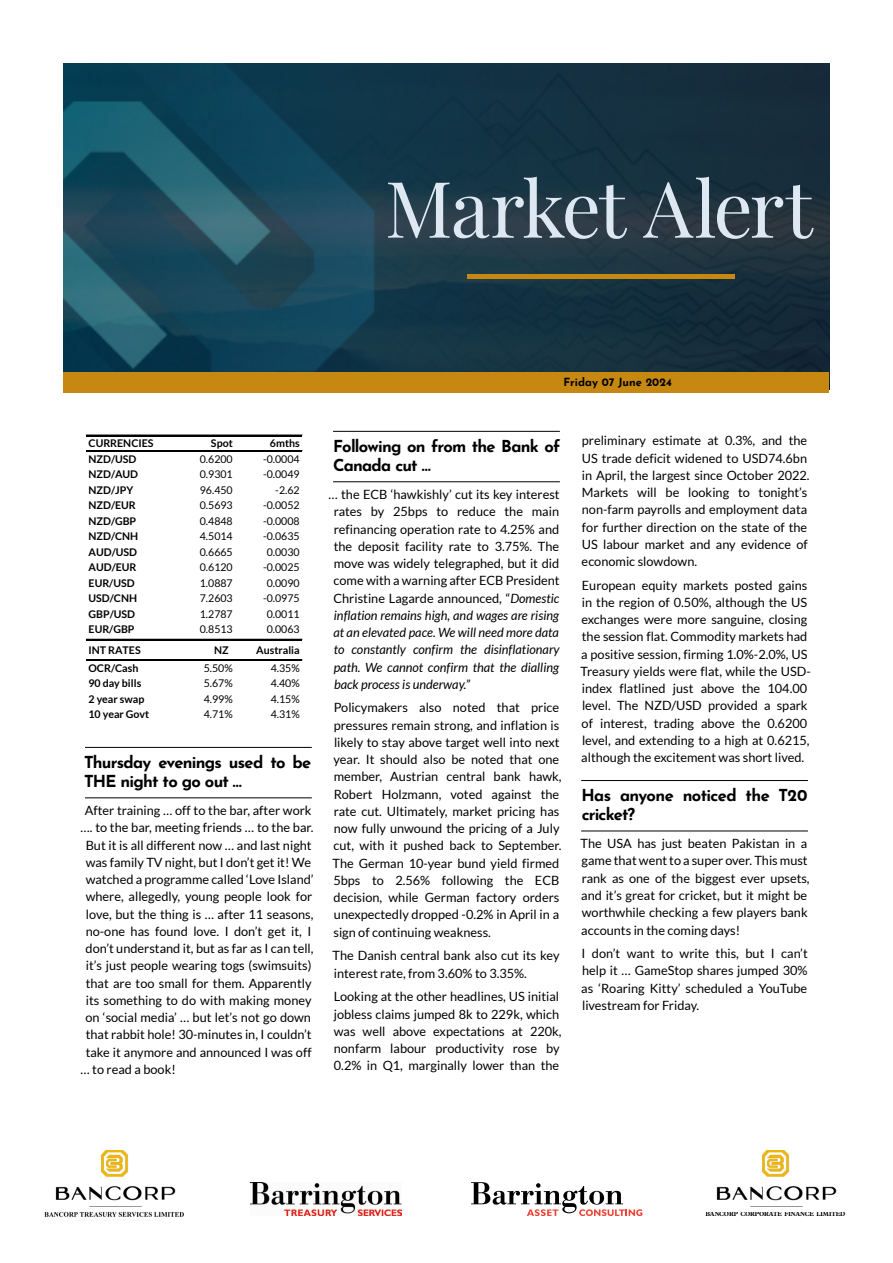
<style>
.page{position:relative;width:893px;height:1263px;background:#fff}
.page>*{position:absolute;margin:0;border:0;box-sizing:border-box;transform-origin:0 0}
.t1{font:78px "Playfair Display";letter-spacing:-.03em;color:#dee8f3}
.t2{font:700 16.5px/19.5px "Josefin Sans";letter-spacing:-.045em;color:#000}
.t3{font:12.75px/17.2px "Lato";color:#000}
.t4{font:700 11.25px "Josefin Sans";color:#000}
.t5{font:10.65px "Lato";color:#000}
.t6{font:700 10.65px "Lato";color:#000}
.t7{font:700 6.45px "Plantin Std";letter-spacing:-.01em;color:#000;scale:.93 1}
.s1{font-style:italic}
</style>
<div class="page">
<hr style="left:85px;top:747px;width:227px;height:1px;background:#000">
<hr style="left:85px;top:797px;width:227px;height:1px;background:#000">
<hr style="left:86px;top:435px;width:216px;height:1px;background:#000">
<hr style="left:86px;top:450px;width:216px;height:1px;background:#000">
<hr style="left:86px;top:639px;width:216px;height:1px;background:#000">
<hr style="left:86px;top:659px;width:216px;height:1px;background:#000">
<hr style="left:86px;top:660px;width:216px;height:1px;background:#000">
<hr style="left:333px;top:431px;width:227px;height:1px;background:#000">
<hr style="left:333px;top:481px;width:227px;height:1px;background:#000">
<hr style="left:581px;top:780px;width:227px;height:1px;background:#000">
<hr style="left:581px;top:831px;width:227px;height:1px;background:#000">
<img style="left:44px;top:1150px;width:140px;height:67px">
<img style="left:251px;top:1182px;width:151px;height:33px">
<img style="left:716px;top:1150px;width:121px;height:57px">
<img style="left:64px;top:64px;width:765px;height:308px">
<div style="left:64px;top:372px;width:765px;height:21px;background:#c78812"></div>
<hr style="left:467px;top:275px;width:268px;height:4px;background:#c78812">
<svg style="left:471px;top:1182px;width:171px;height:34px"></svg>
<h1 class="t1" style="left:385px;top:148px;width:429px">Market Alert</h1>
<p class="t4" style="left:563px;top:372px;width:110px">Friday 07 June 2024</p>
<p class="t6" style="left:89px;top:437px;width:67px">CURRENCIES</p>
<p class="t6" style="left:211px;top:437px;width:23px">Spot</p>
<p class="t6" style="left:270px;top:437px;width:31px">6mths</p>
<p class="t6" style="left:89px;top:453px;width:49px">NZD/USD</p>
<p class="t5" style="left:200px;top:453px;width:34px">0.6200</p>
<p class="t5" style="left:263px;top:453px;width:38px">-0.0004</p>
<p class="t6" style="left:89px;top:468px;width:51px">NZD/AUD</p>
<p class="t5" style="left:200px;top:468px;width:34px">0.9301</p>
<p class="t5" style="left:263px;top:468px;width:38px">-0.0049</p>
<p class="t6" style="left:89px;top:484px;width:46px">NZD/JPY</p>
<p class="t5" style="left:200px;top:484px;width:34px">96.450</p>
<p class="t5" style="left:275px;top:484px;width:26px">-2.62</p>
<p class="t6" style="left:89px;top:499px;width:49px">NZD/EUR</p>
<p class="t5" style="left:200px;top:499px;width:34px">0.5693</p>
<p class="t5" style="left:263px;top:499px;width:38px">-0.0052</p>
<p class="t6" style="left:89px;top:515px;width:49px">NZD/GBP</p>
<p class="t5" style="left:200px;top:515px;width:34px">0.4848</p>
<p class="t5" style="left:263px;top:515px;width:38px">-0.0008</p>
<p class="t6" style="left:89px;top:530px;width:51px">NZD/CNH</p>
<p class="t5" style="left:200px;top:530px;width:34px">4.5014</p>
<p class="t5" style="left:263px;top:530px;width:38px">-0.0635</p>
<p class="t6" style="left:89px;top:546px;width:50px">AUD/USD</p>
<p class="t5" style="left:200px;top:546px;width:34px">0.6665</p>
<p class="t5" style="left:267px;top:546px;width:34px">0.0030</p>
<p class="t6" style="left:89px;top:561px;width:49px">AUD/EUR</p>
<p class="t5" style="left:200px;top:561px;width:34px">0.6120</p>
<p class="t5" style="left:263px;top:561px;width:38px">-0.0025</p>
<p class="t6" style="left:89px;top:577px;width:48px">EUR/USD</p>
<p class="t5" style="left:200px;top:577px;width:34px">1.0887</p>
<p class="t5" style="left:267px;top:577px;width:34px">0.0090</p>
<p class="t6" style="left:89px;top:592px;width:50px">USD/CNH</p>
<p class="t5" style="left:200px;top:592px;width:34px">7.2603</p>
<p class="t5" style="left:263px;top:592px;width:38px">-0.0975</p>
<p class="t6" style="left:89px;top:607px;width:48px">GBP/USD</p>
<p class="t5" style="left:200px;top:608px;width:34px">1.2787</p>
<p class="t5" style="left:267px;top:608px;width:34px">0.0011</p>
<p class="t6" style="left:89px;top:623px;width:47px">EUR/GBP</p>
<p class="t5" style="left:200px;top:623px;width:34px">0.8513</p>
<p class="t5" style="left:267px;top:623px;width:34px">0.0063</p>
<p class="t6" style="left:89px;top:644px;width:54px">INT RATES</p>
<p class="t6" style="left:214px;top:644px;width:16px">NZ</p>
<p class="t6" style="left:256px;top:644px;width:45px">Australia</p>
<p class="t6" style="left:89px;top:662px;width:51px">OCR/Cash</p>
<p class="t5" style="left:204px;top:662px;width:31px">5.50%</p>
<p class="t5" style="left:271px;top:662px;width:31px">4.35%</p>
<p class="t6" style="left:89px;top:677px;width:54px">90 day bills</p>
<p class="t5" style="left:204px;top:677px;width:31px">5.67%</p>
<p class="t5" style="left:271px;top:677px;width:31px">4.40%</p>
<p class="t6" style="left:89px;top:693px;width:57px">2 year swap</p>
<p class="t5" style="left:204px;top:693px;width:31px">4.99%</p>
<p class="t5" style="left:271px;top:693px;width:31px">4.15%</p>
<p class="t6" style="left:89px;top:708px;width:62px">10 year Govt</p>
<p class="t5" style="left:204px;top:708px;width:31px">4.71%</p>
<p class="t5" style="left:271px;top:708px;width:31px">4.31%</p>
<p class="t2" style="left:84px;top:750px;width:229px">Thursday evenings used to be<br>THE night to go out …</p>
<p class="t3" style="left:85px;top:802px;width:228px">After training … off to the bar, after work</p>
<p class="t3" style="left:81px;top:819px;width:234px">…. to the bar, meeting friends … to the bar.</p>
<p class="t3" style="left:86px;top:836px;width:227px">But it is all different now … and last night</p>
<p class="t3" style="left:86px;top:853px;width:227px">was family TV night, but I don’t get it! We</p>
<p class="t3" style="left:86px;top:871px;width:229px">watched a programme called ‘Love Island’</p>
<p class="t3" style="left:86px;top:888px;width:228px">where, allegedly, young people look for</p>
<p class="t3" style="left:86px;top:905px;width:229px">love, but the thing is … after 11 seasons,</p>
<p class="t3" style="left:86px;top:922px;width:227px">no-one has found love. I don’t get it, I</p>
<p class="t3" style="left:86px;top:940px;width:229px">don’t understand it, but as far as I can tell,</p>
<p class="t3" style="left:86px;top:957px;width:227px">it’s just people wearing togs (swimsuits)</p>
<p class="t3" style="left:86px;top:974px;width:227px">that are too small for them. Apparently</p>
<p class="t3" style="left:86px;top:991px;width:227px">its something to do with making money</p>
<p class="t3" style="left:86px;top:1009px;width:227px">on ‘social media’ … but let’s not go down</p>
<p class="t3" style="left:86px;top:1026px;width:227px">that rabbit hole! 30-minutes in, I couldn’t</p>
<p class="t3" style="left:86px;top:1043px;width:227px">take it anymore and announced I was off</p>
<p class="t3" style="left:81px;top:1060px;width:97px">… to read a book!</p>
<p class="t2" style="left:333px;top:434px;width:229px">Following on from the Bank of<br>Canada cut …</p>
<p class="t3" style="left:333px;top:486px;width:228px;text-align:justify;text-indent:-5px">… the ECB ‘hawkishly’ cut its key interest rates by 25bps to reduce the main refinancing operation rate to 4.25% and the deposit facility rate to 3.75%. The move was widely telegraphed, but it did come with a warning after ECB President Christine Lagarde announced, “<span class="s1">Domestic inflation remains high, and wages are rising at an elevated pace. We will need more data to constantly confirm the disinflationary path. We cannot confirm that the dialling back process is underway.”</span></p>
<p class="t3" style="left:333px;top:699px;width:231px">Policymakers also noted that price pressures remain strong, and inflation is likely to stay above target well into next year. It should also be noted that one member, Austrian central bank hawk, Robert Holzmann, voted against the rate cut. Ultimately, market pricing has now fully unwound the pricing of a July cut, with it pushed back to September.<br>The German 10-year bund yield firmed 5bps to 2.56% following the ECB decision, while German factory orders unexpectedly dropped -0.2% in April in a sign of continuing weakness.</p>
<p class="t3" style="left:333px;top:947px;width:228px">The Danish central bank also cut its key interest rate, from 3.60% to 3.35%.</p>
<p class="t3" style="left:334px;top:988px;width:229px">Looking at the other headlines, US initial jobless claims jumped 8k to 229k, which was well above expectations at 220k, nonfarm labour productivity rose by 0.2% in Q1, marginally lower than the</p>
<p class="t3" style="left:582px;top:432px;width:230px">preliminary estimate at 0.3%, and the US trade deficit widened to USD74.6bn in April, the largest since October 2022.<br>Markets will be looking to tonight’s non-farm payrolls and employment data for further direction on the state of the US labour market and any evidence of economic slowdown.</p>
<p class="t3" style="left:581px;top:576px;width:232px">European equity markets posted gains in the region of 0.50%, although the US exchanges were more sanguine, closing the session flat. Commodity markets had a positive session, firming 1.0%-2.0%, US Treasury yields were flat, while the USD&shy;index flatlined just above the 104.00 level. The NZD/USD provided a spark of interest, trading above the 0.6200 level, and extending to a high at 0.6215, although the excitement was short lived.</p>
<p class="t2" style="left:581px;top:783px;width:227px">Has anyone noticed the T20 cricket?</p>
<p class="t3" style="left:581px;top:835px;width:231px">The USA has just beaten Pakistan in a game that went to a super over. This must rank as one of the biggest ever upsets, and it’s great for cricket, but it might be worthwhile checking a few players bank accounts in the coming days!</p>
<p class="t3" style="left:581px;top:945px;width:228px;text-align:justify">I don’t want to write this, but I can’t help it … GameStop shares jumped 30% as ‘Roaring Kitty’ scheduled a YouTube livestream for Friday.</p>
<p class="t7" style="left:705px;top:1210px;width:152px">BANCORP CORPORATE FINANCE LIMITED</p>
</div>
